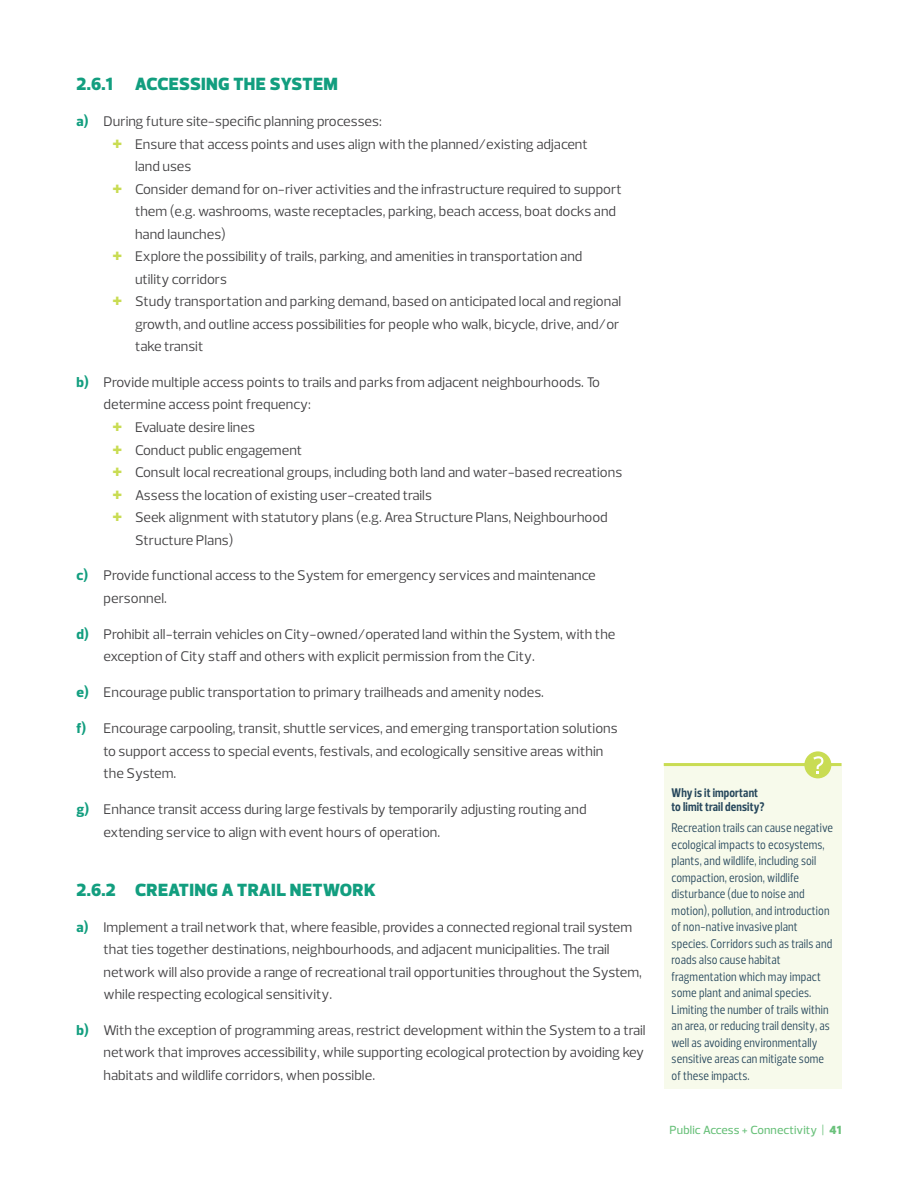
<style>
.page{position:relative;width:918px;height:1188px;background:#fff}
.page>*{position:absolute;margin:0;border:0;box-sizing:border-box;transform-origin:0 0}
.t1{font:900 18px "Prelo";letter-spacing:.01em;color:#129e7f}
.t2{font:14.25px/22.5px "Prelo";color:#414042}
.t3{font:12.75px/16.5px "Prelo Condensed";letter-spacing:.01em;color:#25465b}
.t4{font:700 12.75px/15px "Prelo Condensed";letter-spacing:.01em;color:#25465b}
.t5{font:500 12px "Prelo";letter-spacing:.01em;color:#6ac17b}
.s1{font-weight:800;color:#129e7f}
.s2{font-weight:800;font-size:19.5px;color:#c9dc53}
.s3{font-weight:900}
</style>
<div class="page">
<div style="left:664px;top:763px;width:178px;height:326px;background:#f7faeb"></div>
<hr style="left:664px;top:763px;width:178px;height:3px;background:#c9dc53">
<div style="left:804px;top:751px;width:27px;height:27px;background:#c9dc53;border-radius:50%"></div>
<svg style="left:813px;top:756px;width:10px;height:18px"></svg>
<p class="t1" style="left:77px;top:73px;width:263px">2.6.1 ACCESSING THE SYSTEM</p>
<p class="t2" style="left:76px;top:110px;width:307px"><span class="s1">a)</span> During future site-specific planning processes:</p>
<p class="t2" style="left:112px;top:133px;width:477px"><span class="s2">+</span> Ensure that access points and uses align with the planned/existing adjacent</p>
<p class="t2" style="left:135px;top:155px;width:58px">land uses</p>
<p class="t2" style="left:112px;top:178px;width:511px"><span class="s2">+</span> Consider demand for on-river activities and the infrastructure required to support</p>
<p class="t2" style="left:135px;top:200px;width:483px">them (e.g. washrooms, waste receptacles, parking, beach access, boat docks and</p>
<p class="t2" style="left:135px;top:223px;width:92px">hand launches)</p>
<p class="t2" style="left:112px;top:245px;width:472px"><span class="s2">+</span> Explore the possibility of trails, parking, and amenities in transportation and</p>
<p class="t2" style="left:135px;top:268px;width:93px">utility corridors</p>
<p class="t2" style="left:112px;top:290px;width:510px"><span class="s2">+</span> Study transportation and parking demand, based on anticipated local and regional</p>
<p class="t2" style="left:135px;top:313px;width:486px">growth, and outline access possibilities for people who walk, bicycle, drive, and/or</p>
<p class="t2" style="left:135px;top:335px;width:70px">take transit</p>
<p class="t2" style="left:77px;top:371px;width:525px"><span class="s1">b)</span> Provide multiple access points to trails and parks from adjacent neighbourhoods. To</p>
<p class="t2" style="left:104px;top:394px;width:209px">determine access point frequency:</p>
<p class="t2" style="left:112px;top:416px;width:144px"><span class="s2">+</span> Evaluate desire lines</p>
<p class="t2" style="left:112px;top:439px;width:191px"><span class="s2">+</span> Conduct public engagement</p>
<p class="t2" style="left:112px;top:461px;width:511px"><span class="s2">+</span> Consult local recreational groups, including both land and water-based recreations</p>
<p class="t2" style="left:112px;top:484px;width:321px"><span class="s2">+</span> Assess the location of existing user-created trails</p>
<p class="t2" style="left:112px;top:506px;width:497px"><span class="s2">+</span> Seek alignment with statutory plans (e.g. Area Structure Plans, Neighbourhood</p>
<p class="t2" style="left:135px;top:529px;width:100px">Structure Plans)</p>
<p class="t2" style="left:104px;top:565px;width:494px;text-indent:-27px"><span class="s1">c)</span> Provide functional access to the System for emergency services and maintenance personnel.</p>
<p class="t2" style="left:104px;top:623px;width:513px;text-indent:-27px"><span class="s1">d)</span> Prohibit all-terrain vehicles on City-owned/operated land within the System, with the exception of City staff and others with explicit permission from the City.</p>
<p class="t2" style="left:77px;top:682px;width:469px"><span class="s1">e)</span> Encourage public transportation to primary trailheads and amenity nodes.</p>
<p class="t2" style="left:104px;top:718px;width:516px;text-indent:-27px"><span class="s1">f)</span> Encourage carpooling, transit, shuttle services, and emerging transportation solutions to support access to special events, festivals, and ecologically sensitive areas within the System.</p>
<p class="t2" style="left:104px;top:799px;width:485px;text-indent:-27px"><span class="s1">g)</span> Enhance transit access during large festivals by temporarily adjusting routing and extending service to align with event hours of operation.</p>
<p class="t1" style="left:77px;top:878px;width:301px">2.6.2 CREATING A TRAIL NETWORK</p>
<p class="t2" style="left:104px;top:916px;width:540px;text-indent:-27px"><span class="s1">a)</span> Implement a trail network that, where feasible, provides a connected regional trail system that ties together destinations, neighbourhoods, and adjacent municipalities. The trail network will also provide a range of recreational trail opportunities throughout the System, while respecting ecological sensitivity.</p>
<p class="t2" style="left:104px;top:1019px;width:544px;text-align:justify;text-indent:-27px"><span class="s1">b)</span> With the exception of programming areas, restrict development within the System to a trail network that improves accessibility, while supporting ecological protection by avoiding key habitats and wildlife corridors, when possible.</p>
<p class="t4" style="left:672px;top:785px;width:94px">Why is it important to limit trail density?</p>
<p class="t3" style="left:672px;top:820px;width:163px">Recreation trails can cause negative ecological impacts to ecosystems, plants, and wildlife, including soil compaction, erosion, wildlife disturbance (due to noise and motion), pollution, and introduction of non-native invasive plant species. Corridors such as trails and roads also cause habitat fragmentation which may impact some plant and animal species.<br>Limiting the number of trails within an area, or reducing trail density, as well as avoiding environmentally sensitive areas can mitigate some of these impacts.</p>
<p class="t5" style="left:670px;top:1123px;width:173px">Public Access + Connectivity | <span class="s3">41</span></p>
</div>
